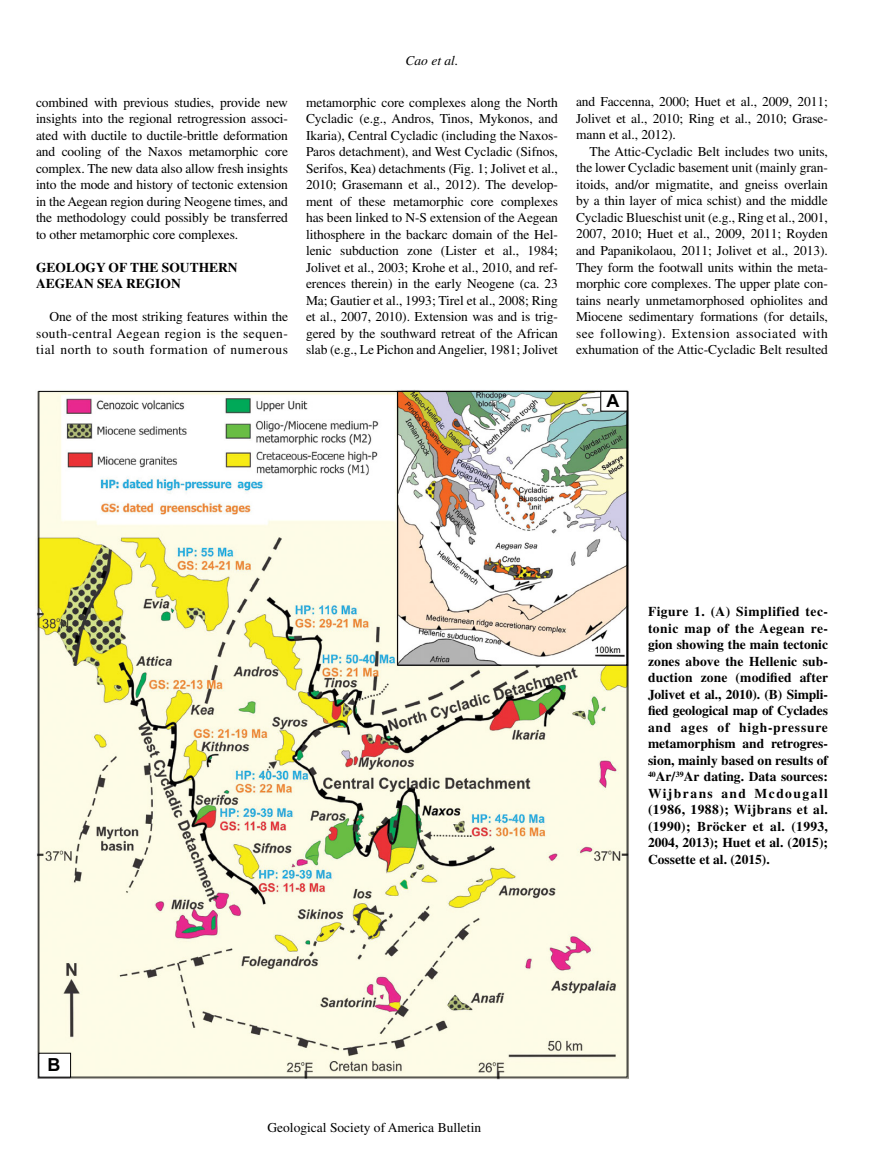
<style>
.page{position:relative;width:891px;height:1175px;background:#fff}
.page>*{position:absolute;margin:0;border:0;box-sizing:border-box;transform-origin:0 0}
.t1{font:700 18px "Arial";color:#000}
.t2{font:13.5px/16.5px "Times";letter-spacing:-.005em;color:#000;text-align:justify}
.t3{font:700 13.5px/16.5px "Times";color:#000}
.t4{font:italic 13.5px "Times";color:#000}
.s1{color:#fff}
</style>
<div class="page">
<svg style="left:38px;top:390px;width:590px;height:687px;background:#e3e1c8"></svg>
<div style="left:600px;top:391px;width:28px;height:20px;background:#fff;border:1px solid #000"></div>
<div style="left:38px;top:1052px;width:33px;height:25px;background:#fff;border:1px solid #000"></div>
<p class="t2" style="left:36px;top:94px;width:254px">combined with previous studies, provide new insights into the regional retrogression associ&shy;ated with ductile to ductile-brittle deformation and cooling of the Naxos metamorphic core complex. The new data also allow fresh insights into the mode and history of tectonic extension in the Aegean region during Neogene times, and the methodology could possibly be transferred to other metamorphic core complexes.</p>
<p class="t3" style="left:36px;top:258px;width:203px">GEOLOGY OF THE SOUTHERN<br>AEGEAN SEA REGION</p>
<p class="t2" style="left:36px;top:308px;width:254px;text-indent:14px">One of the most striking features within the south-central Aegean region is the sequen&shy;tial north to south formation of numerous</p>
<p class="t4" style="left:406px;top:53px;width:54px">Cao et al.</p>
<p class="t2" style="left:306px;top:94px;width:254px">metamorphic core complexes along the North Cycladic (e.g., Andros, Tinos, Mykonos, and Ikaria), Central Cycladic (including the Naxos-Paros detachment), and West Cycladic (Sifnos, Serifos, Kea) detachments (Fig. 1; Jolivet et al., 2010; Grasemann et al., 2012). The develop&shy;ment of these metamorphic core complexes has been linked to N-S extension of the Aegean lithosphere in the backarc domain of the Hel&shy;lenic subduction zone (Lister et al., 1984; Jolivet et al., 2003; Krohe et al., 2010, and ref&shy;erences therein) in the early Neogene (ca. 23<br>Ma; Gautier et al., 1993; Tirel et al., 2008; Ring et al., 2007, 2010). Extension was and is trig&shy;gered by the southward retreat of the African slab (e.g., Le Pichon and Angelier, 1981; Jolivet</p>
<p class="t2" style="left:576px;top:94px;width:254px">and Faccenna, 2000; Huet et al., 2009, 2011; Jolivet et al., 2010; Ring et al., 2010; Grase&shy;mann et al., 2012).</p>
<p class="t2" style="left:576px;top:143px;width:254px;text-indent:14px">The Attic-Cycladic Belt includes two units, the lower Cycladic basement unit (mainly gran&shy;itoids, and/or migmatite, and gneiss overlain by a thin layer of mica schist) and the middle Cycladic Blueschist unit (e.g., Ring et al., 2001, 2007, 2010; Huet et al., 2009, 2011; Royden and Papanikolaou, 2011; Jolivet et al., 2013).<br>They form the footwall units within the meta&shy;morphic core complexes. The upper plate con&shy;tains nearly unmetamorphosed ophiolites and Miocene sedimentary formations (for details, see following). Extension associated with exhumation of the Attic-Cycladic Belt resulted</p>
<h1 class="t1" style="left:607px;top:389px;width:14px">A</h1>
<h1 class="t1" style="left:48px;top:1052px;width:14px">B</h1>
<p class="t3" style="left:648px;top:603px;width:182px;text-align:justify">Figure 1. (A) Simplified tec&shy;tonic map of the Aegean re&shy;gion showing the main tectonic zones above the Hellenic sub&shy;duction zone (modified after Jolivet et al., 2010). (B) Simpli&shy;fied geological map of Cyclades and ages of high-pressure metamorphism and retrogres&shy;sion, mainly based on results of <sup>40</sup>Ar/<sup>39</sup>Ar dating. Data sources:<br>Wijbrans and Mcdougall (1986, 1988); Wijbrans et al. (1990); Bröcker et al. (1993, 2004, 2013); Huet et al. (2015); Cossette et al. (2015).</p>
<p class="t2" style="left:267px;top:1118px;width:331px">Geological Society of America Bulletin<span class="s1">, v. 1XX, no. XX/XX</span></p>
</div>
